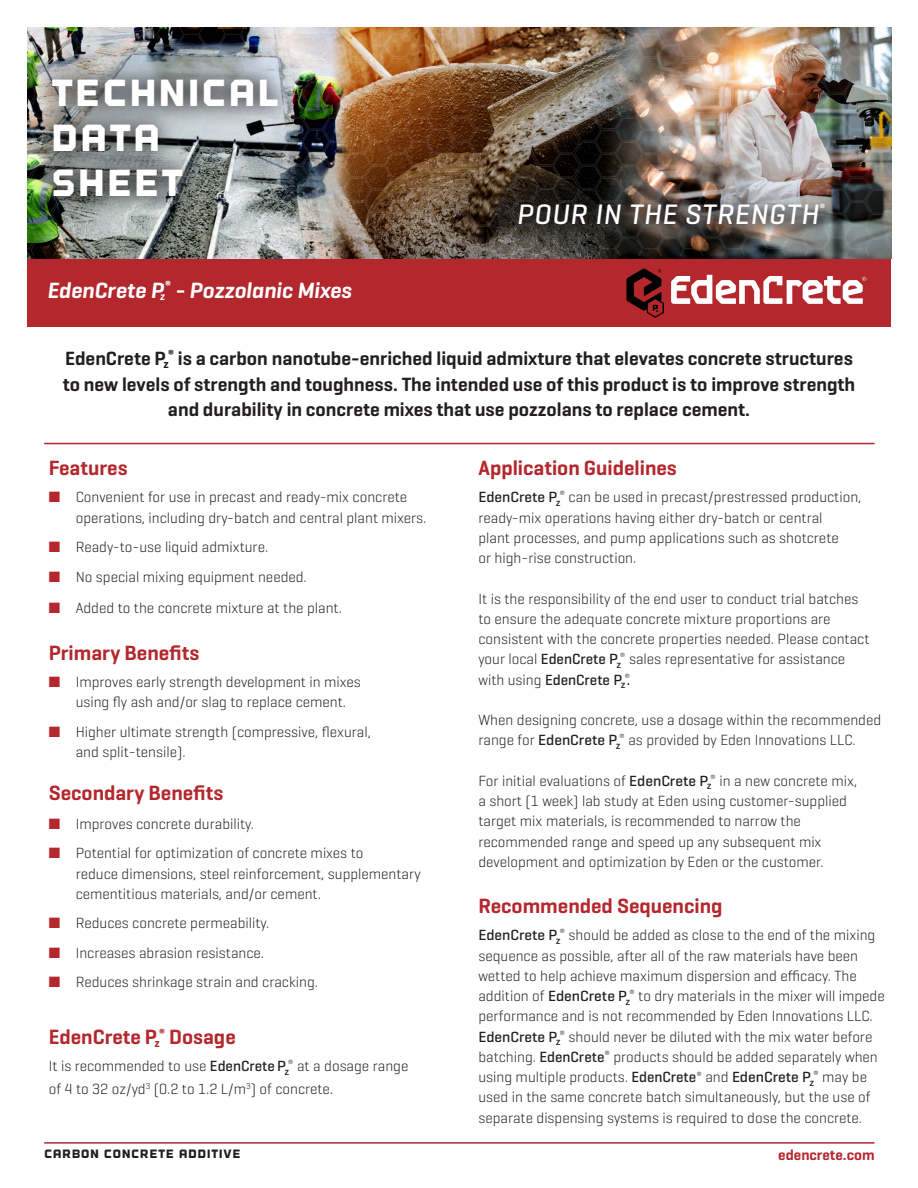
<style>
.page{position:relative;width:918px;height:1188px;background:#fff}
.page>*{position:absolute;margin:0;border:0;box-sizing:border-box;transform-origin:0 0}
.t1{font:37.5px/45px "Outage Cut";letter-spacing:.03em;color:#fff}
.t2{font:italic 500 28.65px "Geogrotesque";letter-spacing:.03em;color:#fff}
.t3{font:italic 600 22.5px "Geogrotesque";color:#fff}
.t4{font:600 21px "Geogrotesque";color:#b3272d}
.t5{font:600 19.5px "Geogrotesque";color:#231f20}
.t6{font:300 15px/20.2px "Geogrotesque";color:#231f20}
.t7{font:600 15px "Geogrotesque";color:#b3272d}
.t8{font:12px "Outage Cut";letter-spacing:.03em;color:#231f20}
.t9{font:italic 500 9.15px "Geogrotesque";color:#fff}
.t10{font:300 9px "Geogrotesque";color:#231f20}
.t11{font:600 9px "Geogrotesque";color:#231f20}
.t12{font:600 9px "Geogrotesque";color:#b3272d}
.t13{font:italic 600 9px "Geogrotesque";color:#fff}
.s1{color:#b3272d}
.s2{font-weight:500}
.s3{font-weight:500;font-size:15px}
</style>
<div class="page">
<div style="left:27px;top:253px;width:864px;height:74px;background:#b3272d"></div>
<img style="left:496px;top:28px;width:395px;height:227px">
<img style="left:78px;top:28px;width:418px;height:227px">
<img style="left:27px;top:28px;width:51px;height:227px">
<hr style="left:44px;top:1142px;width:831px;height:2px;background:#b3272d">
<hr style="left:44px;top:443px;width:831px;height:1px;background:#b3272d">
<div style="left:31px;top:58px;width:268px;height:159px;background:#231f20;opacity:.61"></div>
<svg style="left:671px;top:275px;width:195px;height:29px"></svg>
<div style="left:511px;top:196px;width:330px;height:45px;background:#231f20;opacity:.89"></div>
<img style="left:626px;top:268px;width:38px;height:49px">
<h1 class="t1" style="left:51px;top:70px;width:229px">TECHNICAL<br>DATA<br>SHEET</h1>
<h3 class="t3" style="left:47px;top:282px;width:119px">EdenCrete P <sub>z</sub></h3>
<p class="t13" style="left:165px;top:281px;width:7px">®</p>
<h3 class="t3" style="left:175px;top:282px;width:178px">- Pozzolanic Mixes</h3>
<h2 class="t2" style="left:516px;top:198px;width:303px">POUR IN THE STRENGTH</h2>
<p class="t9" style="left:819px;top:202px;width:7px">®</p>
<h3 class="t5" style="left:65px;top:352px;width:105px">EdenCrete P <sub>z</sub></h3>
<p class="t11" style="left:168px;top:350px;width:7px">®</p>
<h3 class="t5" style="left:178px;top:352px;width:677px">is a carbon nanotube-enriched liquid admixture that elevates concrete structures</h3>
<h3 class="t5" style="left:63px;top:377px;width:794px">to new levels of strength and toughness. The intended use of this product is to improve strength</h3>
<h3 class="t5" style="left:168px;top:403px;width:584px">and durability in concrete mixes that use pozzolans to replace cement.</h3>
<h3 class="t4" style="left:49px;top:461px;width:80px">Features</h3>
<p class="t6" style="left:76px;top:489px;width:352px;text-indent:-27px"><span class="s1">■</span> Convenient for use in precast and ready-mix concrete operations, including dry-batch and central plant mixers.</p>
<p class="t6" style="left:49px;top:538px;width:221px"><span class="s1">■</span> Ready-to-use liquid admixture.</p>
<p class="t6" style="left:49px;top:568px;width:260px"><span class="s1">■</span> No special mixing equipment needed.</p>
<p class="t6" style="left:49px;top:599px;width:295px"><span class="s1">■</span> Added to the concrete mixture at the plant.</p>
<h3 class="t4" style="left:49px;top:645px;width:152px">Primary Benefits</h3>
<p class="t6" style="left:76px;top:673px;width:287px;text-indent:-27px"><span class="s1">■</span> Improves early strength development in mixes using fly ash and/or slag to replace cement.</p>
<p class="t6" style="left:76px;top:723px;width:297px;text-indent:-27px"><span class="s1">■</span> Higher ultimate strength (compressive, flexural, and split-tensile).</p>
<h3 class="t4" style="left:49px;top:785px;width:176px">Secondary Benefits</h3>
<p class="t6" style="left:49px;top:815px;width:207px"><span class="s1">■</span> Improves concrete durability.</p>
<p class="t6" style="left:76px;top:845px;width:346px;text-indent:-27px"><span class="s1">■</span> Potential for optimization of concrete mixes to<br>reduce dimensions, steel reinforcement, supplementary cementitious materials, and/or cement.</p>
<p class="t6" style="left:49px;top:915px;width:222px"><span class="s1">■</span> Reduces concrete permeability.</p>
<p class="t6" style="left:49px;top:944px;width:217px"><span class="s1">■</span> Increases abrasion resistance.</p>
<p class="t6" style="left:49px;top:973px;width:271px"><span class="s1">■</span> Reduces shrinkage strain and cracking.</p>
<h3 class="t4" style="left:49px;top:1030px;width:189px">EdenCrete P <sub>z</sub> Dosage</h3>
<p class="t12" style="left:159px;top:1029px;width:7px">®</p>
<p class="t6" style="left:49px;top:1056px;width:361px;line-height:22.5px">It is recommended to use <span class="s2">EdenCreteP</span><sub>z</sub><sup>®</sup> at a dosage range of 4 to 32 oz/yd<sup>3</sup> (0.2 to 1.2 L/m<sup>3</sup>) of concrete.</p>
<h3 class="t4" style="left:478px;top:461px;width:200px">Application Guidelines</h3>
<p class="t6" style="left:478px;top:489px;width:384px"><span class="s2">EdenCrete P</span><sub>z</sub><sup>®</sup> can be used in precast/prestressed production, ready-mix operations having either dry-batch or central<br>plant processes, and pump applications such as shotcrete<br>or high-rise construction.</p>
<p class="t6" style="left:478px;top:590px;width:393px">It is the responsibility of the end user to conduct trial batches to ensure the adequate concrete mixture proportions are consistent with the concrete properties needed. Please contact your local <span class="s2">EdenCrete P</span><sub>z</sub><sup>®</sup> sales representative for assistance with using <span class="s2">EdenCrete P</span><sub>z</sub></p>
<p class="t10" style="left:624px;top:673px;width:7px">® <span class="s3">.</span></p>
<p class="t6" style="left:478px;top:711px;width:404px">When designing concrete, use a dosage within the recommended range for <span class="s2">EdenCrete P</span><sub>z</sub><sup>®</sup> as provided by Eden Innovations LLC.</p>
<p class="t6" style="left:478px;top:772px;width:380px">For initial evaluations of <span class="s2">EdenCrete P</span><sub>z</sub><sup>®</sup> in a new concrete mix, a short (1 week) lab study at Eden using customer-supplied target mix materials, is recommended to narrow the recommended range and speed up any subsequent mix development and optimization by Eden or the customer.</p>
<h3 class="t4" style="left:478px;top:899px;width:246px">Recommended Sequencing</h3>
<p class="t6" style="left:478px;top:927px;width:408px"><span class="s2">EdenCrete P</span><sub>z</sub><sup>®</sup> should be added as close to the end of the mixing sequence as possible, after all of the raw materials have been wetted to help achieve maximum dispersion and efficacy. The addition of <span class="s2">EdenCrete P</span><sub>z</sub><sup>®</sup> to dry materials in the mixer will impede performance and is not recommended by Eden Innovations LLC.<br><span class="s2">EdenCrete P</span><sub>z</sub><sup>®</sup> should never be diluted with the mix water before batching. <span class="s2">EdenCrete</span><sup>®</sup> products should be added separately when using multiple products. <span class="s2">EdenCrete</span><sup>®</sup> and <span class="s2">EdenCrete P</span><sub>z</sub><sup>®</sup> may be used in the same concrete batch simultaneously, but the use of separate dispensing systems is required to dose the concrete.</p>
<p class="t8" style="left:44px;top:1147px;width:198px">CARBON CONCRETE ADDITIVE</p>
<p class="t7" style="left:778px;top:1150px;width:98px">edencrete.com</p>
</div>
